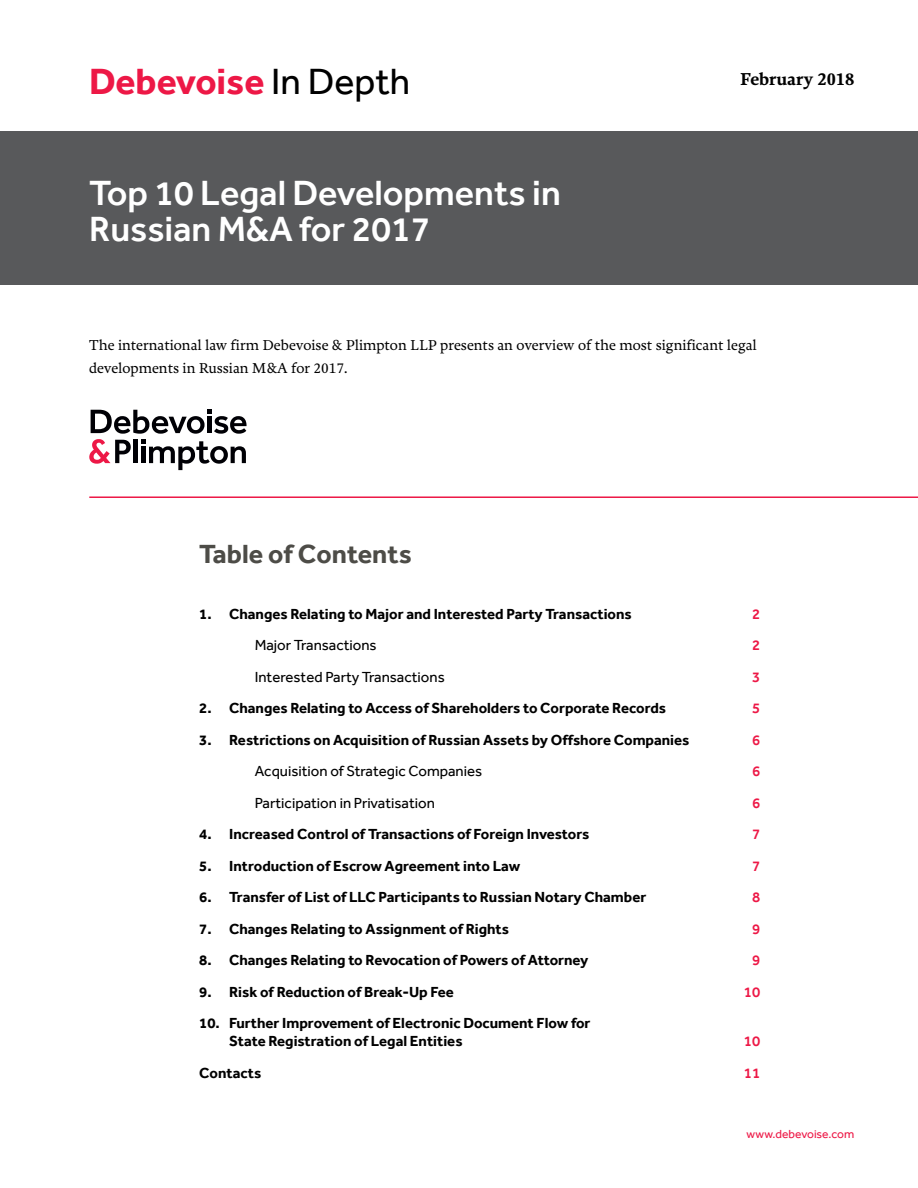
<style>
.page{position:relative;width:918px;height:1188px;background:#fff}
.page>*{position:absolute;margin:0;border:0;box-sizing:border-box;transform-origin:0 0}
.t1{font:700 37.5px "Effra";color:#ed1846}
.t2{font:500 36px/36px "Effra";color:#fff}
.t3{font:700 27px "Effra";color:#4d4c47}
.t4{font:700 18px "Freya";color:#000}
.t5{font:700 15px/18px "Effra";color:#000}
.t6{font:500 15px/22.5px "Freya";color:#000}
.t7{font:15px "Effra";color:#000}
.t8{font:500 15px "Effra";color:#ed1846}
.t9{font:12px "Effra";letter-spacing:-.005em;color:#ed1846}
.s1{font-weight:400;color:#000}
</style>
<div class="page">
<div style="left:0;top:132px;width:918px;height:153px;background:#58595b"></div>
<svg style="left:89px;top:410px;width:158px;height:60px"></svg>
<hr style="left:89px;top:496px;width:829px;height:2px;background:#ed1846">
<h1 class="t1" style="left:89px;top:58px;width:323px">Debevoise <span class="s1">In Depth</span></h1>
<p class="t4" style="left:740px;top:69px;width:115px">February 2018</p>
<h2 class="t2" style="left:89px;top:174px;width:473px">Top 10 Legal Developments in<br>Russian M&amp;A for 2017</h2>
<p class="t6" style="left:89px;top:335px;width:669px">The international law firm Debevoise &amp; Plimpton LLP presents an overview of the most significant legal developments in Russian M&amp;A for 2017.</p>
<h3 class="t3" style="left:199px;top:538px;width:214px">Table of Contents</h3>
<p class="t5" style="left:199px;top:604px;width:434px">1. Changes Relating to Major and Interested Party Transactions</p>
<p class="t8" style="left:752px;top:605px;width:10px">2</p>
<p class="t7" style="left:255px;top:636px;width:124px">Major Transactions</p>
<p class="t8" style="left:752px;top:636px;width:10px">2</p>
<p class="t7" style="left:255px;top:668px;width:192px">Interested Party Transactions</p>
<p class="t8" style="left:752px;top:668px;width:10px">3</p>
<p class="t5" style="left:199px;top:699px;width:468px">2. Changes Relating to Access of Shareholders to Corporate Records</p>
<p class="t8" style="left:752px;top:699px;width:10px">5</p>
<p class="t5" style="left:199px;top:730px;width:492px">3. Restrictions on Acquisition of Russian Assets by Offshore Companies</p>
<p class="t8" style="left:752px;top:731px;width:10px">6</p>
<p class="t7" style="left:255px;top:762px;width:229px">Acquisition of Strategic Companies</p>
<p class="t8" style="left:752px;top:762px;width:10px">6</p>
<p class="t7" style="left:255px;top:794px;width:182px">Participation in Privatisation</p>
<p class="t8" style="left:752px;top:794px;width:10px">6</p>
<p class="t5" style="left:199px;top:825px;width:392px">4. Increased Control of Transactions of Foreign Investors</p>
<p class="t8" style="left:752px;top:825px;width:10px">7</p>
<p class="t5" style="left:199px;top:856px;width:323px">5. Introduction of Escrow Agreement into Law</p>
<p class="t8" style="left:752px;top:857px;width:10px">7</p>
<p class="t5" style="left:199px;top:888px;width:449px">6. Transfer of List of LLC Participants to Russian Notary Chamber</p>
<p class="t8" style="left:752px;top:888px;width:10px">8</p>
<p class="t5" style="left:199px;top:919px;width:311px">7. Changes Relating to Assignment of Rights</p>
<p class="t8" style="left:752px;top:920px;width:10px">9</p>
<p class="t5" style="left:199px;top:951px;width:391px">8. Changes Relating to Revocation of Powers of Attorney</p>
<p class="t8" style="left:752px;top:951px;width:10px">9</p>
<p class="t5" style="left:199px;top:982px;width:256px">9. Risk of Reduction of Break-Up Fee</p>
<p class="t8" style="left:744px;top:983px;width:18px">10</p>
<p class="t5" style="left:229px;top:1014px;width:363px;text-indent:-30px">10. Further Improvement of Electronic Document Flow for<br>State Registration of Legal Entities</p>
<p class="t8" style="left:744px;top:1032px;width:18px">10</p>
<p class="t5" style="left:199px;top:1063px;width:64px">Contacts</p>
<p class="t8" style="left:744px;top:1064px;width:18px">11</p>
<p class="t9" style="left:746px;top:1127px;width:109px">www.debevoise.com</p>
</div>
